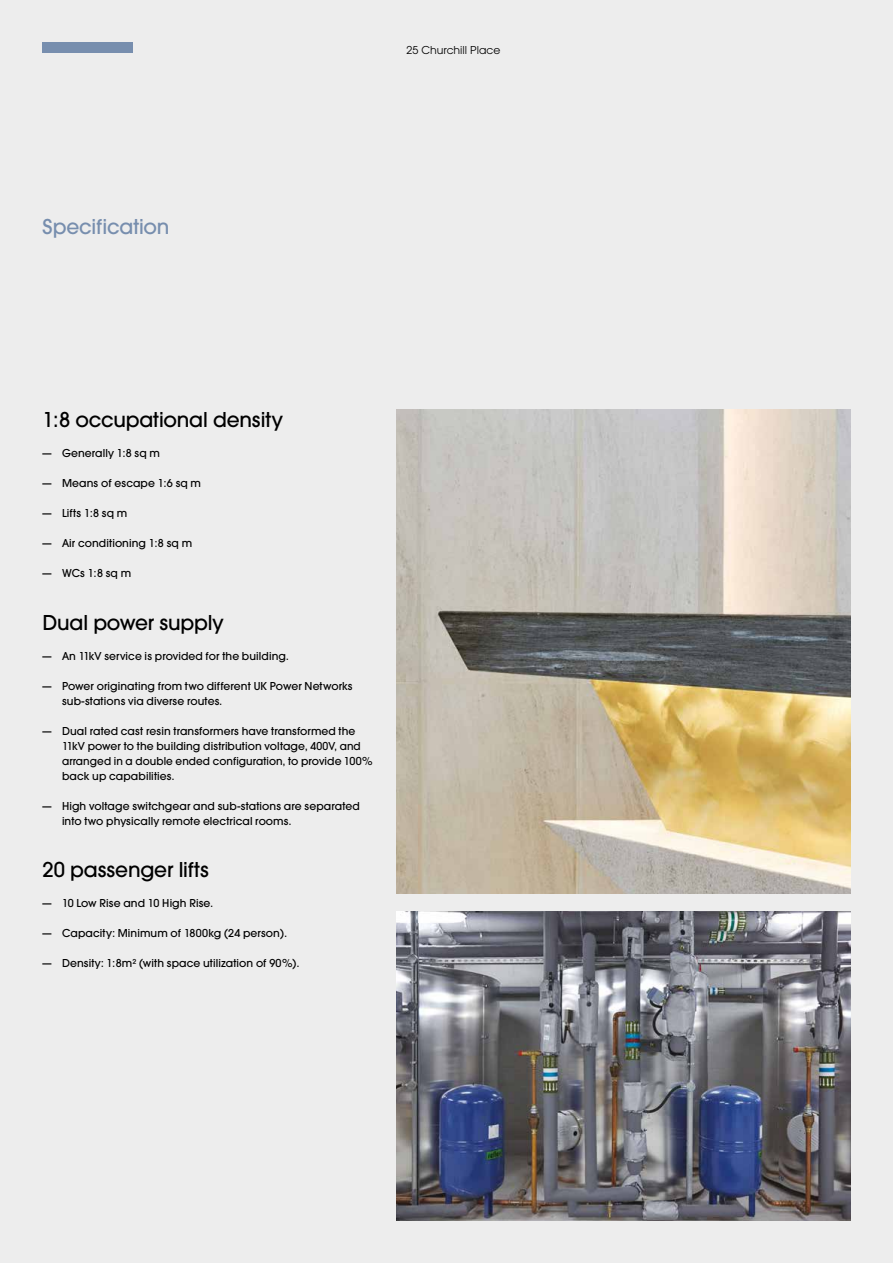
<style>
.page{position:relative;width:893px;height:1263px;background:#ededed}
.page>*{position:absolute;margin:0;border:0;box-sizing:border-box;transform-origin:0 0}
.t1{font:500 22.5px "Avant Garde Gothic Itc T";letter-spacing:-.01em;color:#000}
.t2{font:500 22.5px "Avant Garde Gothic Itc T";letter-spacing:-.01em;color:#778eae}
.t3{font:500 12px/15px "Avant Garde Gothic Itc T";letter-spacing:.005em;color:#000}
.t4{font:12px "Avant Garde Gothic Itc T";color:#000}
</style>
<div class="page">
<div style="left:43px;top:43px;width:90px;height:10px;background:#778eae"></div>
<img style="left:396px;top:410px;width:454px;height:484px">
<img style="left:396px;top:912px;width:454px;height:308px">
<h1 class="t2" style="left:43px;top:213px;width:128px">Specification</h1>
<p class="t4" style="left:406px;top:43px;width:95px">25 Churchill Place</p>
<h1 class="t1" style="left:43px;top:406px;width:242px">1:8 occupational density</h1>
<p class="t3" style="left:43px;top:445px;width:119px">— Generally 1:8 sq m</p>
<p class="t3" style="left:43px;top:475px;width:160px">— Means of escape 1:6 sq m</p>
<p class="t3" style="left:43px;top:505px;width:86px">— Lifts 1:8 sq m</p>
<p class="t3" style="left:43px;top:535px;width:151px">— Air conditioning 1:8 sq m</p>
<p class="t3" style="left:43px;top:565px;width:90px">— WCs 1:8 sq m</p>
<h1 class="t1" style="left:43px;top:609px;width:183px">Dual power supply</h1>
<p class="t3" style="left:43px;top:648px;width:248px">— An 11kV service is provided for the building.</p>
<p class="t3" style="left:62px;top:678px;width:292px;text-indent:-20px">— Power originating from two different UK Power Networks sub-stations via diverse routes.</p>
<p class="t3" style="left:62px;top:723px;width:312px;text-indent:-19px">— Dual rated cast resin transformers have transformed the 11kV power to the building distribution voltage, 400V, and arranged in a double ended configuration, to provide 100% back up capabilities.</p>
<p class="t3" style="left:62px;top:798px;width:299px;text-indent:-20px">— High voltage switchgear and sub-stations are separated into two physically remote electrical rooms.</p>
<h1 class="t1" style="left:43px;top:856px;width:168px">20 passenger lifts</h1>
<p class="t3" style="left:43px;top:895px;width:172px">— 10 Low Rise and 10 High Rise.</p>
<p class="t3" style="left:43px;top:925px;width:246px">— Capacity: Minimum of 1800kg (24 person).</p>
<p class="t3" style="left:43px;top:955px;width:258px">— Density: 1:8m² (with space utilization of 90%).</p>
</div>
